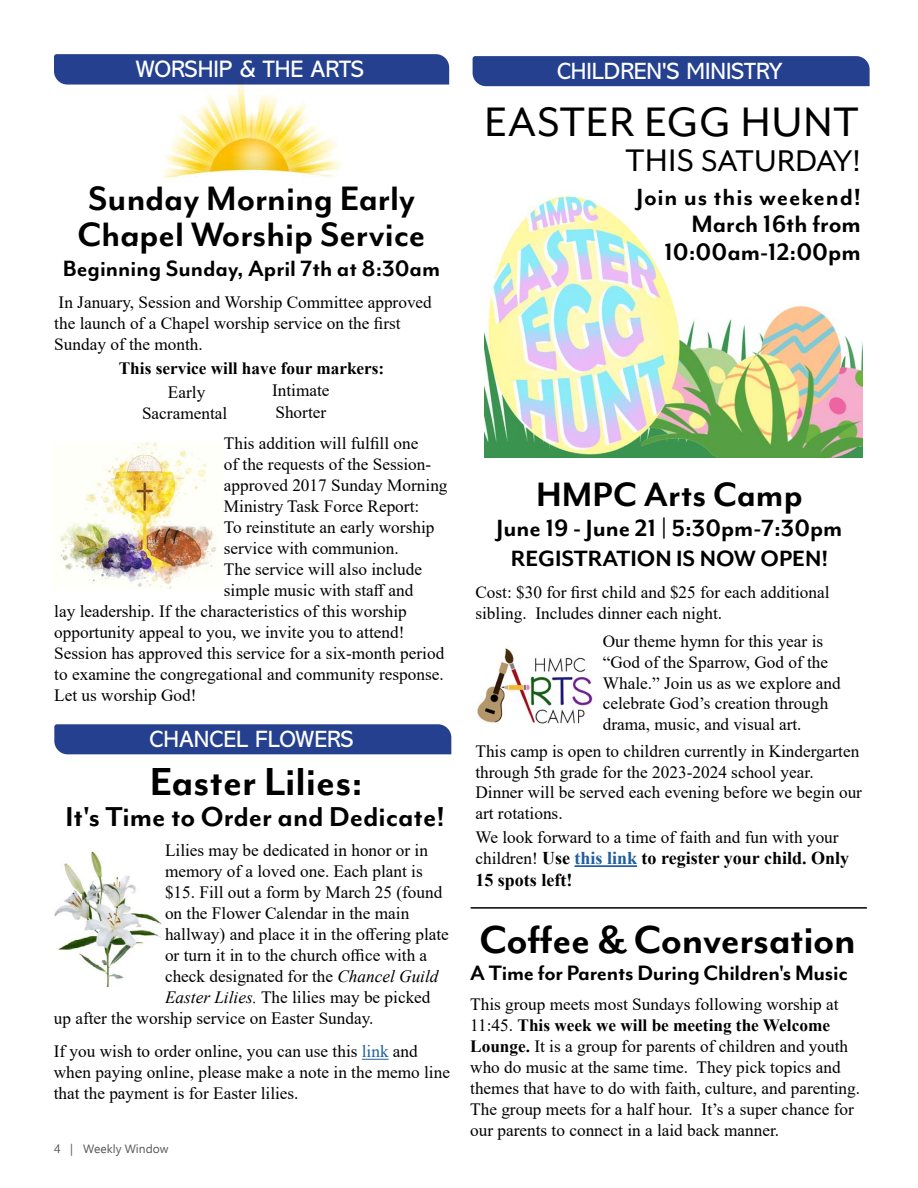
<style>
.page{position:relative;width:918px;height:1188px;background:#fff}
.page>*{position:absolute;margin:0;border:0;box-sizing:border-box;transform-origin:0 0}
.t1{font:47.4px "Mr Eaves Mod OT";letter-spacing:.02em;color:#000}
.t2{font:700 45px "Mr Eaves Mod OT";letter-spacing:-.01em;color:#000}
.t3{font:700 39px/36px "Mr Eaves Mod OT";color:#000}
.t4{font:34.5px "Mr Eaves Mod OT";color:#000}
.t5{font:700 31.5px "Mr Eaves Mod OT";color:#000}
.t6{font:700 27.3px/27.3px "Mr Eaves Mod OT";color:#000;text-align:right}
.t7{font:700 27px "Mr Eaves Mod OT";color:#000}
.t8{font:700 27px "Mr Eaves Mod OT";letter-spacing:.03em;color:#000}
.t9{font:700 25.5px "Mr Eaves Mod OT";color:#000}
.t10{font:700 24px "Mr Eaves Mod OT";letter-spacing:-.01em;color:#000}
.t11{font:24px "Abadi MT Pro";color:#fff}
.t12{font:23.7px "Abadi MT Pro";color:#fff}
.t13{font:700 18px/21.6px "Times New Roman";color:#000}
.t14{font:17.25px/21px "Times New Roman";color:#000}
.t15{font:700 17.25px "Times New Roman";color:#000}
.t16{font:12px "Ebrima";color:#58595b}
.s1{font-style:italic}
.s2{color:#215e9e}
.s3{font-size:36px}
.s4{font-weight:400;font-size:17.25px}
.s5{font-weight:700}
</style>
<div class="page">
<img style="left:59px;top:442px;width:158px;height:147px">
<img style="left:54px;top:851px;width:108px;height:136px">
<svg style="left:362px;top:1059px;width:27px;height:1px"></svg>
<svg style="left:54px;top:54px;width:395px;height:31px;background:#2c4692"></svg>
<div style="left:473px;top:56px;width:397px;height:30px;background:#25408f"></div>
<img style="left:484px;top:195px;width:379px;height:263px">
<img style="left:128px;top:54px;width:247px;height:125px">
<div style="left:54px;top:724px;width:397px;height:30px;background:#25408f"></div>
<img style="left:477px;top:647px;width:116px;height:77px">
<hr style="left:575px;top:865px;width:62px;height:2px;background:#215e9e">
<hr style="left:471px;top:907px;width:396px;height:2px;background:#000">
<h3 class="t11" style="left:135px;top:56px;width:230px">WORSHIP &amp; THE ARTS</h3>
<h3 class="t3" style="left:78px;top:181px;width:349px">Sunday Morning Early<br>Chapel Worship Service</h3>
<h3 class="t9" style="left:63px;top:255px;width:379px">Beginning Sunday, April 7th at 8:30am</h3>
<p class="t14" style="left:54px;top:291px;width:379px">In January, Session and Worship Committee approved the launch of a Chapel worship service on the first<br>Sunday of the month.</p>
<p class="t15" style="left:119px;top:356px;width:267px">This service will have four markers:</p>
<p class="t14" style="left:142px;top:381px;width:87px;line-height:21.8px;text-align:center">Early<br>Sacramental</p>
<p class="t14" style="left:224px;top:433px;width:196px">This addition will fulfill one</p>
<p class="t14" style="left:224px;top:454px;width:209px">of the requests of the Session-</p>
<p class="t14" style="left:224px;top:475px;width:225px">approved 2017 Sunday Morning</p>
<p class="t14" style="left:224px;top:496px;width:197px">Ministry Task Force Report:</p>
<p class="t14" style="left:224px;top:517px;width:212px">To reinstitute an early worship</p>
<p class="t14" style="left:224px;top:538px;width:176px">service with communion.</p>
<p class="t14" style="left:224px;top:559px;width:200px">The service will also include</p>
<p class="t14" style="left:224px;top:580px;width:191px">simple music with staff and</p>
<p class="t14" style="left:54px;top:601px;width:354px">lay leadership. If the characteristics of this worship</p>
<p class="t14" style="left:54px;top:622px;width:352px">opportunity appeal to you, we invite you to attend!</p>
<p class="t14" style="left:54px;top:643px;width:391px">Session has approved this service for a six-month period</p>
<p class="t14" style="left:54px;top:664px;width:391px">to examine the congregational and community response.</p>
<p class="t14" style="left:54px;top:685px;width:144px">Let us worship God!</p>
<p class="t14" style="left:272px;top:378px;width:59px;line-height:22.5px">Intimate<br>Shorter</p>
<h3 class="t12" style="left:150px;top:726px;width:205px">CHANCEL FLOWERS</h3>
<h2 class="t2" style="left:150px;top:757px;width:215px">Easter Lilies:</h2>
<h3 class="t5" style="left:65px;top:800px;width:381px">It's Time to Order and Dedicate!</h3>
<p class="t14" style="left:165px;top:840px;width:265px">Lilies may be dedicated in honor or in</p>
<p class="t14" style="left:165px;top:861px;width:259px">memory of a loved one. Each plant is</p>
<p class="t14" style="left:165px;top:882px;width:279px">$15. Fill out a form by March 25 (found</p>
<p class="t14" style="left:165px;top:903px;width:246px">on the Flower Calendar in the main</p>
<p class="t14" style="left:165px;top:924px;width:285px">hallway) and place it in the offering plate</p>
<p class="t14" style="left:165px;top:945px;width:264px">or turn it in to the church office with a</p>
<p class="t14" style="left:165px;top:966px;width:275px">check designated for the <span class="s1">Chancel Guild</span></p>
<p class="t14" style="left:165px;top:987px;width:267px"><span class="s1">Easter Lilies.</span> The lilies may be picked</p>
<p class="t14" style="left:54px;top:1008px;width:321px">up after the worship service on Easter Sunday.</p>
<p class="t14" style="left:54px;top:1041px;width:398px">If you wish to order online, you can use this <span class="s2">link</span> and when paying online, please make a note in the memo line that the payment is for Easter lilies.</p>
<p class="t16" style="left:54px;top:1140px;width:116px">4 | Weekly Window</p>
<h3 class="t12" style="left:557px;top:58px;width:227px">CHILDREN'S MINISTRY</h3>
<h1 class="t1" style="left:485px;top:96px;width:376px">EASTER EGG HUNT</h1>
<h3 class="t4" style="left:625px;top:142px;width:237px"><span class="s3">THIS</span> SATURDAY!</h3>
<h3 class="t8" style="left:636px;top:182px;width:226px">Join us this weekend!</h3>
<h3 class="t6" style="left:664px;top:211px;width:198px">March 16th from<br>10:00am-12:00pm</h3>
<h3 class="t3" style="left:536px;top:477px;width:268px">HMPC Arts Camp</h3>
<h3 class="t7" style="left:497px;top:513px;width:347px">June 19 - June 21 | 5:30pm-7:30pm</h3>
<h3 class="t9" style="left:511px;top:544px;width:319px">REGISTRATION IS NOW OPEN!</h3>
<p class="t14" style="left:475px;top:582px;width:356px">Cost: $30 for first child and $25 for each additional sibling. Includes dinner each night.</p>
<p class="t14" style="left:603px;top:631px;width:240px">Our theme hymn for this year is “God of the Sparrow, God of the<br>Whale.” Join us as we explore and celebrate God’s creation through drama, music, and visual art.</p>
<p class="t14" style="left:475px;top:740px;width:388px">This camp is open to children currently in Kindergarten through 5th grade for the 2023-2024 school year.<br>Dinner will be served each evening before we begin our art rotations.</p>
<p class="t14" style="left:475px;top:826px;width:365px">We look forward to a time of faith and fun with your</p>
<p class="t13" style="left:475px;top:847px;width:375px"><span class="s4">children!</span> Use <span class="s2">this link</span> to register your child. Only<br>15 spots left!</p>
<h2 class="t2" style="left:480px;top:915px;width:378px">Coffee &amp; Conversation</h2>
<h3 class="t10" style="left:470px;top:960px;width:379px">A Time for Parents During Children's Music</h3>
<p class="t14" style="left:470px;top:993px;width:391px">This group meets most Sundays following worship at 11:45. <span class="s5">This week we will be meeting the Welcome Lounge.</span> It is a group for parents of children and youth who do music at the same time. They pick topics and themes that have to do with faith, culture, and parenting.<br>The group meets for a half hour. It’s a super chance for our parents to connect in a laid back manner.</p>
</div>
